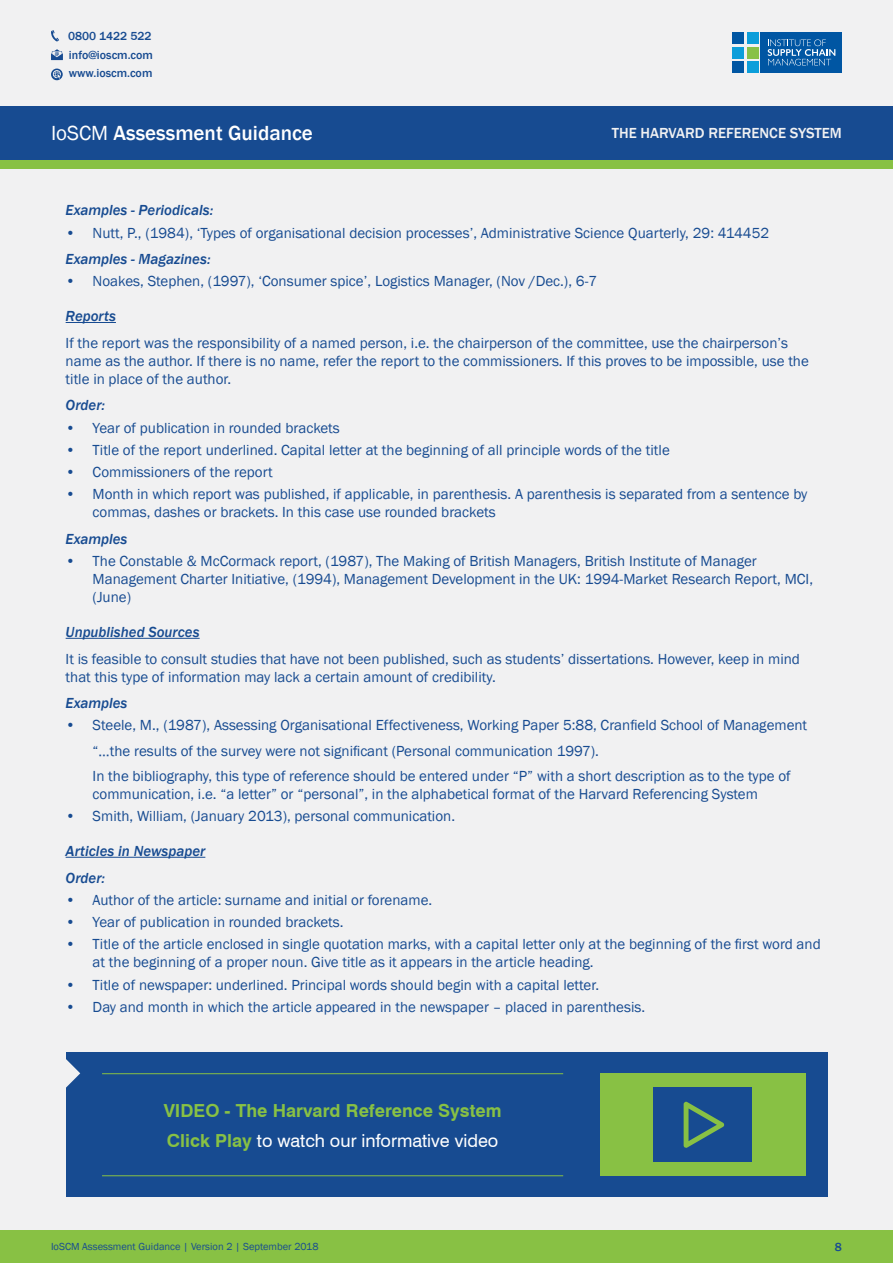
<style>
.page{position:relative;width:893px;height:1263px;background:#fff}
.page>*{position:absolute;margin:0;border:0;box-sizing:border-box;transform-origin:0 0}
.t1{font:500 21px "Franklin Gothic";color:#fff}
.t2{font:700 18px/30.2px "Swiss 721 BT";color:#88c144}
.t3{font:15px/18px "Franklin Gothic";color:#174b91}
.t4{font:italic 500 15px/26.5px "Franklin Gothic";color:#174b91}
.t5{font:500 15px "Franklin Gothic";color:#f1f1f2}
.t6{font:500 12px/18.6px "Franklin Gothic";color:#174b91}
.t7{font:10.5px "Franklin Gothic";color:#174b91}
.s1{font-weight:400}
.s2{font-weight:400;color:#fff}
</style>
<div class="page">
<div style="left:0;top:1230px;width:893px;height:33px;background:#88c144"></div>
<div style="left:0;top:168px;width:893px;height:1062px;background:#f1f1f2"></div>
<div style="left:0;top:0;width:893px;height:106px;background:#f1f1f2"></div>
<div style="left:0;top:151px;width:893px;height:17px;background:#88c144"></div>
<div style="left:0;top:106px;width:893px;height:54px;background:#174b91"></div>
<svg style="left:51px;top:30px;width:8px;height:11px"></svg>
<svg style="left:51px;top:49px;width:12px;height:11px"></svg>
<svg style="left:51px;top:69px;width:12px;height:11px"></svg>
<div style="left:761px;top:33px;width:81px;height:40px;background:#0056a3"></div>
<svg style="left:768px;top:39px;width:67px;height:27px"></svg>
<div style="left:747px;top:33px;width:11px;height:11px;background:#0c9eda"></div>
<div style="left:747px;top:47px;width:11px;height:12px;background:#88c146"></div>
<div style="left:747px;top:62px;width:11px;height:11px;background:#0c9eda"></div>
<div style="left:733px;top:33px;width:11px;height:11px;background:#0056a3"></div>
<div style="left:733px;top:47px;width:11px;height:12px;background:#0c9eda"></div>
<div style="left:733px;top:62px;width:11px;height:11px;background:#0056a3"></div>
<hr style="left:66px;top:322px;width:50px;height:1px;background:#174b91">
<hr style="left:66px;top:638px;width:134px;height:1px;background:#174b91">
<hr style="left:66px;top:857px;width:139px;height:1px;background:#174b91">
<div style="left:66px;top:1052px;width:761px;height:145px;background:#174b91"></div>
<div style="left:600px;top:1073px;width:205px;height:103px;background:#88c144"></div>
<hr style="left:102px;top:1073px;width:461px;height:1px;background:#88c144">
<hr style="left:102px;top:1175px;width:461px;height:1px;background:#88c144">
<svg style="left:653px;top:1087px;width:99px;height:75px;background:#1f548a"></svg>
<svg style="left:66px;top:1059px;width:14px;height:29px"></svg>
<p class="t6" style="left:68px;top:27px;width:86px">0800 1422 522 info@ioscm.com www.ioscm.com</p>
<h1 class="t1" style="left:51px;top:120px;width:263px"><span class="s1">IoSCM</span> Assessment Guidance</h1>
<p class="t5" style="left:612px;top:124px;width:232px">THE HARVARD REFERENCE SYSTEM</p>
<p class="t4" style="left:66px;top:197px;width:149px">Examples - Periodicals:</p>
<p class="t3" style="left:66px;top:224px;width:705px">• Nutt, P., (1984), ‘Types of organisational decision processes’, Administrative Science Quarterly, 29: 414452</p>
<p class="t4" style="left:66px;top:246px;width:146px">Examples - Magazines:</p>
<p class="t3" style="left:66px;top:273px;width:533px">• Noakes, Stephen, (1997), ‘Consumer spice’, Logistics Manager, (Nov /Dec.), 6-7</p>
<p class="t4" style="left:66px;top:303px;width:52px">Reports</p>
<p class="t3" style="left:66px;top:334px;width:745px">If the report was the responsibility of a named person, i.e. the chairperson of the committee, use the chairperson’s name as the author. If there is no name, refer the report to the commissioners. If this proves to be impossible, use the title in place of the author.</p>
<p class="t4" style="left:66px;top:392px;width:41px">Order:</p>
<p class="t3" style="left:66px;top:419px;width:276px">• Year of publication in rounded brackets</p>
<p class="t3" style="left:66px;top:441px;width:606px">• Title of the report underlined. Capital letter at the beginning of all principle words of the title</p>
<p class="t3" style="left:66px;top:463px;width:209px">• Commissioners of the report</p>
<p class="t3" style="left:93px;top:486px;width:716px;text-indent:-27px">• Month in which report was published, if applicable, in parenthesis. A parenthesis is separated from a sentence by commas, dashes or brackets. In this case use rounded brackets</p>
<p class="t4" style="left:66px;top:526px;width:63px">Examples</p>
<p class="t3" style="left:93px;top:552px;width:722px;text-indent:-27px">• The Constable &amp; McCormack report, (1987), The Making of British Managers, British Institute of Manager<br>Management Charter Initiative, (1994), Management Development in the UK: 1994-Market Research Report, MCI, (June)</p>
<p class="t4" style="left:66px;top:619px;width:135px">Unpublished Sources</p>
<p class="t3" style="left:66px;top:650px;width:736px">It is feasible to consult studies that have not been published, such as students’ dissertations. However, keep in mind that this type of information may lack a certain amount of credibility.</p>
<p class="t4" style="left:66px;top:690px;width:63px">Examples</p>
<p class="t3" style="left:93px;top:713px;width:716px;line-height:25.2px;text-indent:-27px">• Steele, M., (1987), Assessing Organisational Effectiveness, Working Paper 5:88, Cranfield School of Management “…the results of the survey were not significant (Personal communication 1997).<br>In the bibliography, this type of reference should be entered under “P” with a short description as to the type of</p>
<p class="t3" style="left:93px;top:785px;width:667px">communication, i.e. “a letter” or “personal”, in the alphabetical format of the Harvard Referencing System</p>
<p class="t3" style="left:66px;top:807px;width:391px">• Smith, William, (January 2013), personal communication.</p>
<p class="t4" style="left:66px;top:838px;width:141px">Articles in Newspaper<br>Order:</p>
<p class="t3" style="left:66px;top:891px;width:368px">• Author of the article: surname and initial or forename.</p>
<p class="t3" style="left:66px;top:913px;width:279px">• Year of publication in rounded brackets.</p>
<p class="t3" style="left:93px;top:936px;width:730px;text-indent:-27px">• Title of the article enclosed in single quotation marks, with a capital letter only at the beginning of the first word and at the beginning of a proper noun. Give title as it appears in the article heading.</p>
<p class="t3" style="left:66px;top:976px;width:535px">• Title of newspaper: underlined. Principal words should begin with a capital letter.</p>
<p class="t3" style="left:66px;top:998px;width:581px">• Day and month in which the article appeared in the newspaper – placed in parenthesis.</p>
<p class="t2" style="left:164px;top:1095px;width:339px">VIDEO - The Harvard Reference System<br>Click Play <span class="s2">to watch our informative video</span></p>
<p class="t7" style="left:51px;top:1240px;width:269px">IoSCM Assessment Guidance | Version 2 | September 2018</p>
<p class="t6" style="left:835px;top:1237px;width:9px">8</p>
</div>
